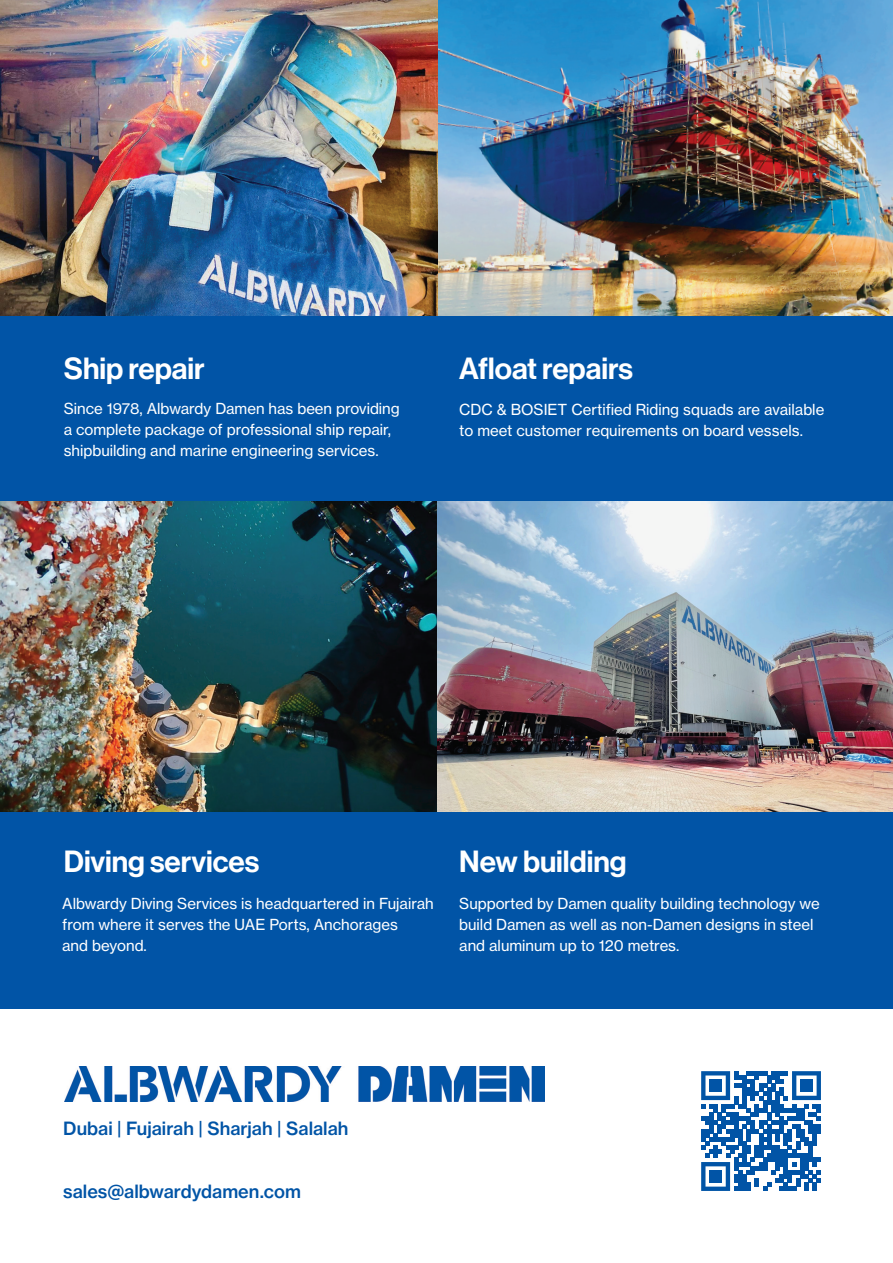
<style>
.page{position:relative;width:893px;height:1263px;background:#fff}
.page>*{position:absolute;margin:0;border:0;box-sizing:border-box;transform-origin:0 0}
.t1{font:30px "N Haas Grotesk DS Pro 65 Md";color:#fff}
.t2{font:18px "N Haas Grotesk TX Pro 65 Md";color:#0154a6}
.t3{font:15px/21px "N Haas Grotesk TX Pro 55 Rg";color:#fff}
</style>
<div class="page">
<div style="left:0;top:0;width:893px;height:1009px;background:#0154a6"></div>
<img style="left:65px;top:1067px;width:479px;height:34px">
<img style="left:438px;top:0;width:455px;height:316px">
<img style="left:0;top:0;width:438px;height:316px">
<img style="left:0;top:501px;width:893px;height:311px">
<img style="left:438px;top:501px;width:455px;height:310px">
<svg style="left:701px;top:1071px;width:120px;height:120px"></svg>
<div style="left:709px;top:1079px;width:13px;height:13px;background:#0154a6"></div>
<div style="left:800px;top:1079px;width:13px;height:13px;background:#0154a6"></div>
<div style="left:709px;top:1170px;width:13px;height:13px;background:#0154a6"></div>
<h1 class="t1" style="left:64px;top:351px;width:142px">Ship repair</h1>
<h1 class="t1" style="left:459px;top:351px;width:175px">Afloat repairs</h1>
<p class="t3" style="left:64px;top:398px;width:337px">Since 1978, Albwardy Damen has been providing a complete package of professional ship repair, shipbuilding and marine engineering services.</p>
<p class="t3" style="left:459px;top:399px;width:367px">CDC &amp; BOSIET Certified Riding squads are available to meet customer requirements on board vessels.</p>
<h1 class="t1" style="left:64px;top:844px;width:197px">Diving services</h1>
<h1 class="t1" style="left:459px;top:844px;width:169px">New building</h1>
<p class="t3" style="left:62px;top:893px;width:373px">Albwardy Diving Services is headquartered in Fujairah from where it serves the UAE Ports, Anchorages<br>and beyond.</p>
<p class="t3" style="left:459px;top:893px;width:362px">Supported by Damen quality building technology we build Damen as well as non-Damen designs in steel and aluminum up to 120 metres.</p>
<p class="t2" style="left:63px;top:1117px;width:287px">Dubai | Fujairah | Sharjah | Salalah</p>
<p class="t2" style="left:63px;top:1180px;width:239px">sales@albwardydamen.com</p>
</div>
